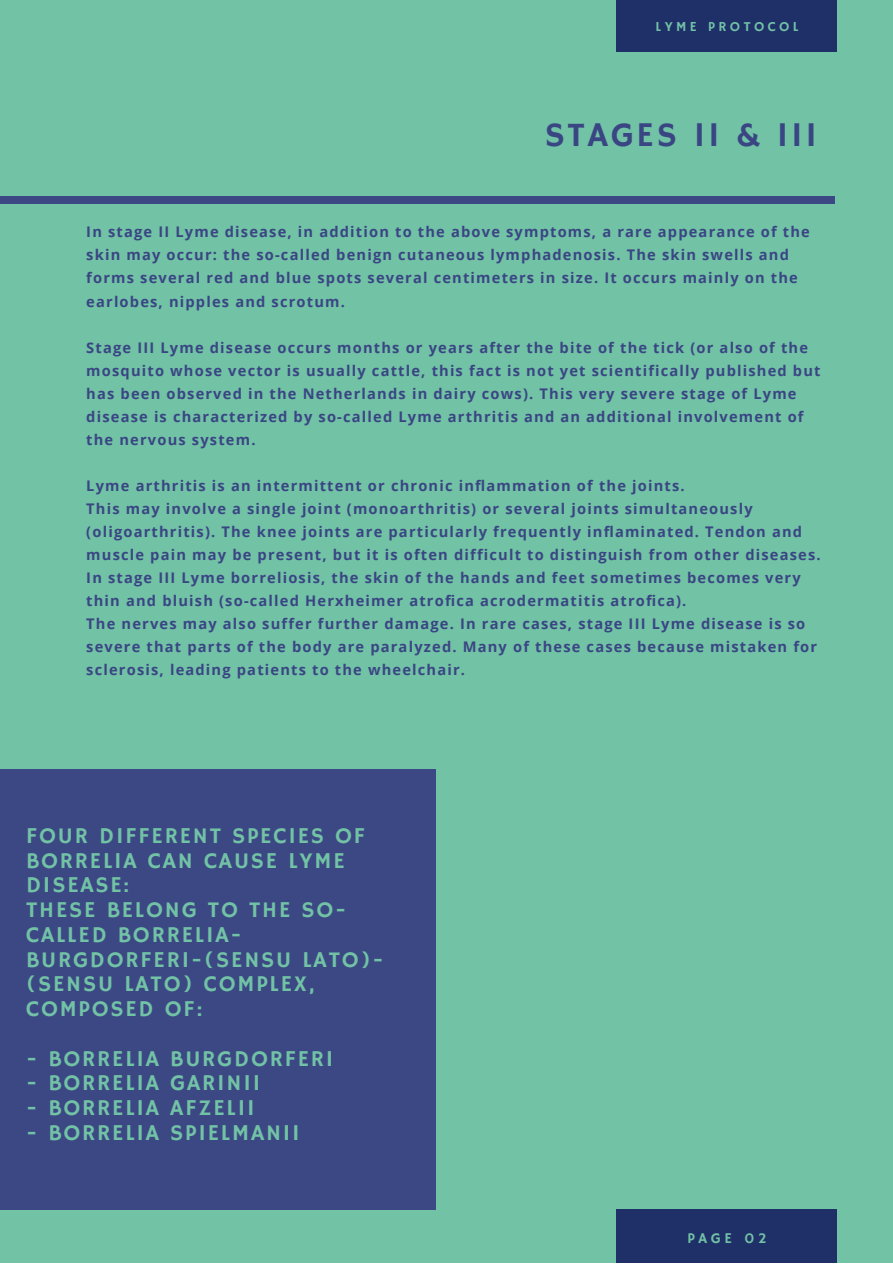
<style>
.page{position:relative;width:893px;height:1264px;background:#fff}
.page>*{position:absolute;margin:0;border:0;box-sizing:border-box;transform-origin:0 0}
.t1{font:34.65px "Hammersmith One";letter-spacing:.08em;color:#3a4683}
.t2{font:22.65px/24.8px "Hammersmith One";letter-spacing:.08em;color:#72c2a6}
.t3{font:14.85px "Hammersmith One";letter-spacing:.25em;color:#72c2a6}
.t4{font:700 14.7px/23.1px "Open Sans";letter-spacing:.08em;color:#3a4683}
.t5{font:13.8px "Hammersmith One";letter-spacing:.25em;color:#72c2a6}
</style>
<div class="page">
<div style="left:0;top:0;width:892px;height:1262px;background:#72c2a6"></div>
<div style="left:0;top:197px;width:835px;height:6px;background:#3c4884"></div>
<div style="left:0;top:769px;width:435px;height:440px;background:#3c4884"></div>
<div style="left:616px;top:0;width:221px;height:52px;background:#1f3069"></div>
<div style="left:616px;top:1209px;width:221px;height:53px;background:#1f3069"></div>
<p class="t5" style="left:655px;top:18px;width:145px">LYME PROTOCOL</p>
<p class="t1" style="left:544px;top:115px;width:274px">STAGES II &amp; III</p>
<p class="t4" style="left:86px;top:220px;width:725px">In stage II Lyme disease, in addition to the above symptoms, a rare appearance of the skin may occur: the so-called benign cutaneous lymphadenosis. The skin swells and forms several red and blue spots several centimeters in size. It occurs mainly on the earlobes, nipples and scrotum.</p>
<p class="t4" style="left:86px;top:335px;width:735px">Stage III Lyme disease occurs months or years after the bite of the tick (or also of the mosquito whose vector is usually cattle, this fact is not yet scientifically published but has been observed in the Netherlands in dairy cows). This very severe stage of Lyme disease is characterized by so-called Lyme arthritis and an additional involvement of the nervous system.</p>
<p class="t4" style="left:86px;top:473px;width:600px">Lyme arthritis is an intermittent or chronic inflammation of the joints.</p>
<p class="t4" style="left:86px;top:496px;width:735px">This may involve a single joint (monoarthritis) or several joints simultaneously (oligoarthritis). The knee joints are particularly frequently inflaminated. Tendon and muscle pain may be present, but it is often difficult to distinguish from other diseases.</p>
<p class="t4" style="left:86px;top:565px;width:715px">In stage III Lyme borreliosis, the skin of the hands and feet sometimes becomes very thin and bluish (so-called Herxheimer atrofica acrodermatitis atrofica).</p>
<p class="t4" style="left:86px;top:612px;width:732px">The nerves may also suffer further damage. In rare cases, stage III Lyme disease is so severe that parts of the body are paralyzed. Many of these cases because mistaken for sclerosis, leading patients to the wheelchair.</p>
<p class="t2" style="left:26px;top:824px;width:340px">FOUR DIFFERENT SPECIES OF<br>BORRELIA CAN CAUSE LYME<br>DISEASE:</p>
<p class="t2" style="left:26px;top:898px;width:359px">THESE BELONG TO THE SO-<br>CALLED BORRELIA-<br>BURGDORFERI-(SENSU LATO)- (SENSU LATO) COMPLEX,<br>COMPOSED OF:</p>
<p class="t2" style="left:26px;top:1046px;width:309px">- BORRELIA BURGDORFERI</p>
<p class="t2" style="left:26px;top:1071px;width:236px">- BORRELIA GARINII</p>
<p class="t2" style="left:26px;top:1096px;width:230px">- BORRELIA AFZELII</p>
<p class="t2" style="left:26px;top:1121px;width:275px">- BORRELIA SPIELMANII</p>
<p class="t3" style="left:687px;top:1229px;width:81px">PAGE 02</p>
</div>
